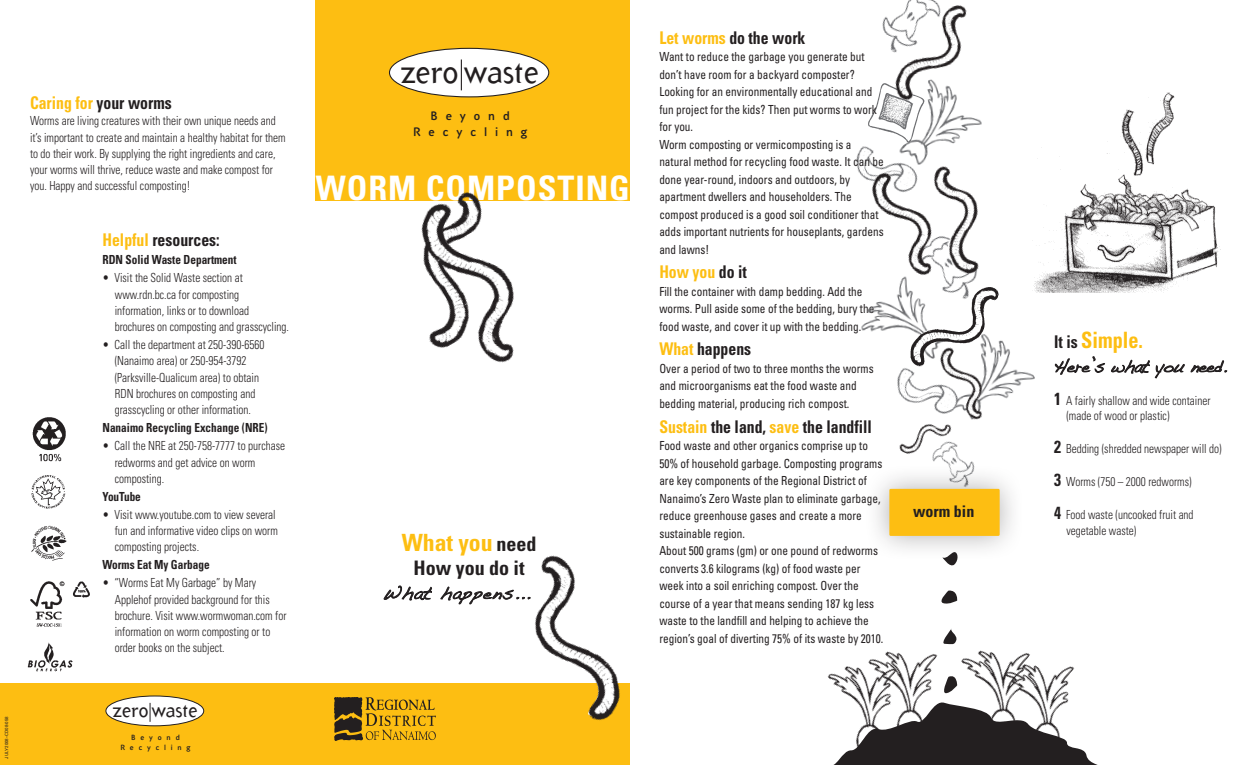
<style>
.page{position:relative;width:1260px;height:765px;background:#fff}
.page>*{position:absolute;margin:0;border:0;box-sizing:border-box;transform-origin:0 0}
.t1{font:700 condensed 33.75px "Univers";letter-spacing:.03em;color:#fff}
.t2{font:33.38px "Arbitrary";color:#231f20}
.t3{font:700 condensed 23.75px "Univers";color:#fdbe12}
.t4{font:700 condensed 22.5px "Univers";color:#fdbe12;scale:.9 1}
.t5{font:20.5px "Arbitrary";color:#231f20}
.t6{font:700 condensed 20px "Univers";color:#231f20}
.t7{font:700 condensed 17.5px "Univers";color:#231f20;scale:.9 1}
.t8{font:700 condensed 17.5px "Univers";color:#fdbe12;scale:.9 1}
.t9{font:17.5px "Handwriting Dakota";color:#231f20;scale:.9 1}
.t10{font:17.5px "Handwriting Dakota";letter-spacing:.05em;color:#231f20}
.t11{font:700 condensed 16px "Univers";color:#231f20}
.t12{font:500 13.25px/16px "Adderville ITC";letter-spacing:.6em;color:#231f20;text-align:center}
.t13{font:condensed 12.5px/17.5px "Univers";color:#231f20;scale:.9 1}
.t14{font:300 condensed 12.5px/16.2px "Univers";color:#231f20;scale:.9 1}
.t15{font:700 condensed 12.5px "Univers";color:#231f20;scale:.9 1}
.t16{font:500 8.12px/9.8px "Adderville ITC";letter-spacing:.6em;color:#231f20;text-align:center}
.t17{font:4.38px "Univers";color:#231f20}
.s1{color:#231f20}
.s2{color:#fdbe12}
.s3{font-size:20px;color:#231f20}
.s4{font-size:17.5px;color:#231f20}
.s5{font-weight:700;font-size:17.5px}
</style>
<div class="page">
<img style="left:1020px;top:372px;width:15px;height:13px">
<img style="left:955px;top:454px;width:18px;height:8px">
<div style="left:0;top:683px;width:630px;height:82px;background:#fdbe12"></div>
<div style="left:315px;top:0;width:315px;height:200px;background:#fdbe12"></div>
<img style="left:335px;top:698px;width:100px;height:43px">
<div style="left:389px;top:48px;width:160px;height:49px;background:#fff;border-radius:50%"></div>
<div style="left:389px;top:48px;width:160px;height:49px;border:1px solid #231f20;border-radius:50%"></div>
<hr style="left:461px;top:60px;width:1px;height:30px;background:#231f20">
<svg style="left:384px;top:585px;width:48px;height:16px"></svg>
<div style="left:106px;top:696px;width:98px;height:30px;background:#fff;border-radius:50%"></div>
<div style="left:106px;top:696px;width:98px;height:30px;border:1px solid #231f20;border-radius:50%"></div>
<svg style="left:150px;top:703px;width:1px;height:19px"></svg>
<div style="left:862px;top:462px;width:161px;height:98px;background:#231f20;opacity:.35"></div>
<div style="left:889px;top:489px;width:111px;height:47px;background:#fdbe12"></div>
<img style="left:868px;top:106px;width:25px;height:22px">
<svg style="left:1055px;top:356px;width:50px;height:19px"></svg>
<svg style="left:1111px;top:360px;width:74px;height:19px"></svg>
<svg style="left:1191px;top:360px;width:36px;height:13px"></svg>
<img style="left:844px;top:666px;width:19px;height:7px">
<img style="left:868px;top:651px;width:70px;height:22px">
<img style="left:961px;top:650px;width:69px;height:23px">
<img style="left:1004px;top:657px;width:71px;height:16px">
<svg style="left:942px;top:552px;width:17px;height:14px"></svg>
<svg style="left:941px;top:590px;width:17px;height:14px"></svg>
<svg style="left:827px;top:673px;width:271px;height:92px"></svg>
<svg style="left:943px;top:629px;width:14px;height:16px"></svg>
<img style="left:1033px;top:92px;width:188px;height:200px">
<img style="left:876px;top:5px;width:91px;height:101px">
<img style="left:896px;top:454px;width:59px;height:13px">
<img style="left:856px;top:128px;width:37px;height:37px">
<img style="left:876px;top:0;width:65px;height:67px">
<img style="left:857px;top:165px;width:97px;height:117px">
<img style="left:378px;top:192px;width:192px;height:171px">
<svg style="left:441px;top:586px;width:34px;height:19px"></svg>
<img style="left:475px;top:555px;width:145px;height:166px">
<img style="left:858px;top:271px;width:92px;height:61px">
<img style="left:893px;top:76px;width:89px;height:79px">
<img style="left:908px;top:283px;width:61px;height:2px">
<svg style="left:869px;top:160px;width:28px;height:116px"></svg>
<img style="left:897px;top:155px;width:82px;height:125px">
<svg style="left:877px;top:285px;width:143px;height:169px"></svg>
<img style="left:889px;top:350px;width:77px;height:80px">
<img style="left:27px;top:417px;width:63px;height:255px">
<p class="t17" style="left:4px;top:759px;width:44px;rotate:-90deg">JULY2008–CD08-058</p>
<h2 class="t2" style="left:402px;top:50px;width:140px">zero\\waste\</h2>
<h3 class="t8" style="left:30px;top:92px;width:159px">Caring for <span class="s1">your worms</span></h3>
<p class="t14" style="left:30px;top:113px;width:286px">Worms are living creatures with their own unique needs and it’s important to create and maintain a healthy habitat for them to do their work. By supplying the right ingredients and care, your worms will thrive, reduce waste and make compost for you. Happy and successful composting!</p>
<p class="t12" style="left:413px;top:107px;width:116px">Beyond<br>Recycling</p>
<h1 class="t1" style="left:316px;top:168px;width:316px">WORM COMPOSTING</h1>
<h3 class="t7" style="left:103px;top:229px;width:132px"><span class="s2">Helpful</span> resources:</h3>
<p class="t15" style="left:103px;top:252px;width:151px">RDN Solid Waste Department</p>
<p class="t14" style="left:115px;top:270px;width:195px;text-indent:-12px">• Visit the Solid Waste section at www.rdn.bc.ca for composting information, links or to download brochures on composting and grasscycling.</p>
<p class="t14" style="left:103px;top:336px;width:181px;text-align:center">• Call the department at 250-390-6560 (Nanaimo area) or 250-954-3792 (Parksville-Qualicum area) to obtain RDN brochures on composting and grasscycling or other information.</p>
<p class="t15" style="left:103px;top:420px;width:185px">Nanaimo Recycling Exchange (NRE)</p>
<p class="t14" style="left:115px;top:438px;width:191px;text-indent:-12px">• Call the NRE at 250-758-7777 to purchase redworms and get advice on worm composting.</p>
<p class="t15" style="left:103px;top:489px;width:44px">YouTube</p>
<p class="t14" style="left:115px;top:506px;width:183px;text-indent:-12px">• Visit www.youtube.com to view several fun and informative video clips on worm composting projects.</p>
<p class="t15" style="left:103px;top:557px;width:121px">Worms Eat My Garbage</p>
<p class="t14" style="left:115px;top:575px;width:192px;text-indent:-12px">• “Worms Eat My Garbage” by Mary Applehof provided background for this brochure. Visit www.wormwoman.com for information on worm composting or to order books on the subject.</p>
<h3 class="t5" style="left:113px;top:697px;width:87px">zero\\waste\</h3>
<p class="t16" style="left:120px;top:732px;width:72px">Beyond<br>Recycling</p>
<h3 class="t3" style="left:402px;top:528px;width:136px">What you <span class="s3">need</span></h3>
<h3 class="t6" style="left:414px;top:556px;width:113px">How you do it</h3>
<h3 class="t10" style="left:383px;top:582px;width:149px">What happens...</h3>
<h3 class="t7" style="left:659px;top:27px;width:164px"><span class="s2">Let worms</span> do the work</h3>
<p class="t13" style="left:659px;top:48px;width:251px">Want to reduce the garbage you generate but don’t have room for a backyard composter?<br>Looking for an environmentally educational and fun project for the kids? Then put worms to work for you.<br>Worm composting or vermicomposting is a natural method for recycling food waste. It can be done year-round, indoors and outdoors, by apartment dwellers and householders. The compost produced is a good soil conditioner that adds important nutrients for houseplants, gardens and lawns!</p>
<h3 class="t8" style="left:659px;top:261px;width:99px">How you <span class="s1">do it</span></h3>
<p class="t13" style="left:659px;top:282px;width:240px">Fill the container with damp bedding. Add the worms. Pull aside some of the bedding, bury the food waste, and cover it up with the bedding.</p>
<h3 class="t7" style="left:659px;top:338px;width:104px"><span class="s2">What</span> happens</h3>
<p class="t13" style="left:659px;top:359px;width:240px">Over a period of two to three months the worms and microorganisms eat the food waste and bedding material, producing rich compost.</p>
<h3 class="t7" style="left:659px;top:416px;width:238px"><span class="s2">Sustain</span> the land, <span class="s2">save</span> the landfill</h3>
<p class="t13" style="left:659px;top:437px;width:250px">Food waste and other organics comprise up to 50% of household garbage. Composting programs are key components of the Regional District of Nanaimo’s Zero Waste plan to eliminate garbage, reduce greenhouse gases and create a more sustainable region.<br>About 500 grams (gm) or one pound of redworms converts 3.6 kilograms (kg) of food waste per week into a soil enriching compost. Over the course of a year that means sending 187 kg less waste to the landfill and helping to achieve the region’s goal of diverting 75% of its waste by 2010.</p>
<p class="t11" style="left:913px;top:502px;width:63px">worm bin</p>
<h3 class="t4" style="left:1054px;top:326px;width:100px"><span class="s4">It is</span> Simple.</h3>
<h3 class="t9" style="left:1054px;top:356px;width:193px">Here’s what you need.</h3>
<p class="t14" style="left:1066px;top:393px;width:162px;line-height:15px;text-indent:-12px"><span class="s5">1</span> A fairly shallow and wide container (made of wood or plastic)</p>
<p class="t14" style="left:1054px;top:440px;width:188px"><span class="s5">2</span> Bedding (shredded newspaper will do)</p>
<p class="t14" style="left:1054px;top:473px;width:154px"><span class="s5">3</span> Worms (750 – 2000 redworms)</p>
<p class="t14" style="left:1066px;top:506px;width:143px;text-indent:-12px"><span class="s5">4</span> Food waste (uncooked fruit and vegetable waste)</p>
</div>
